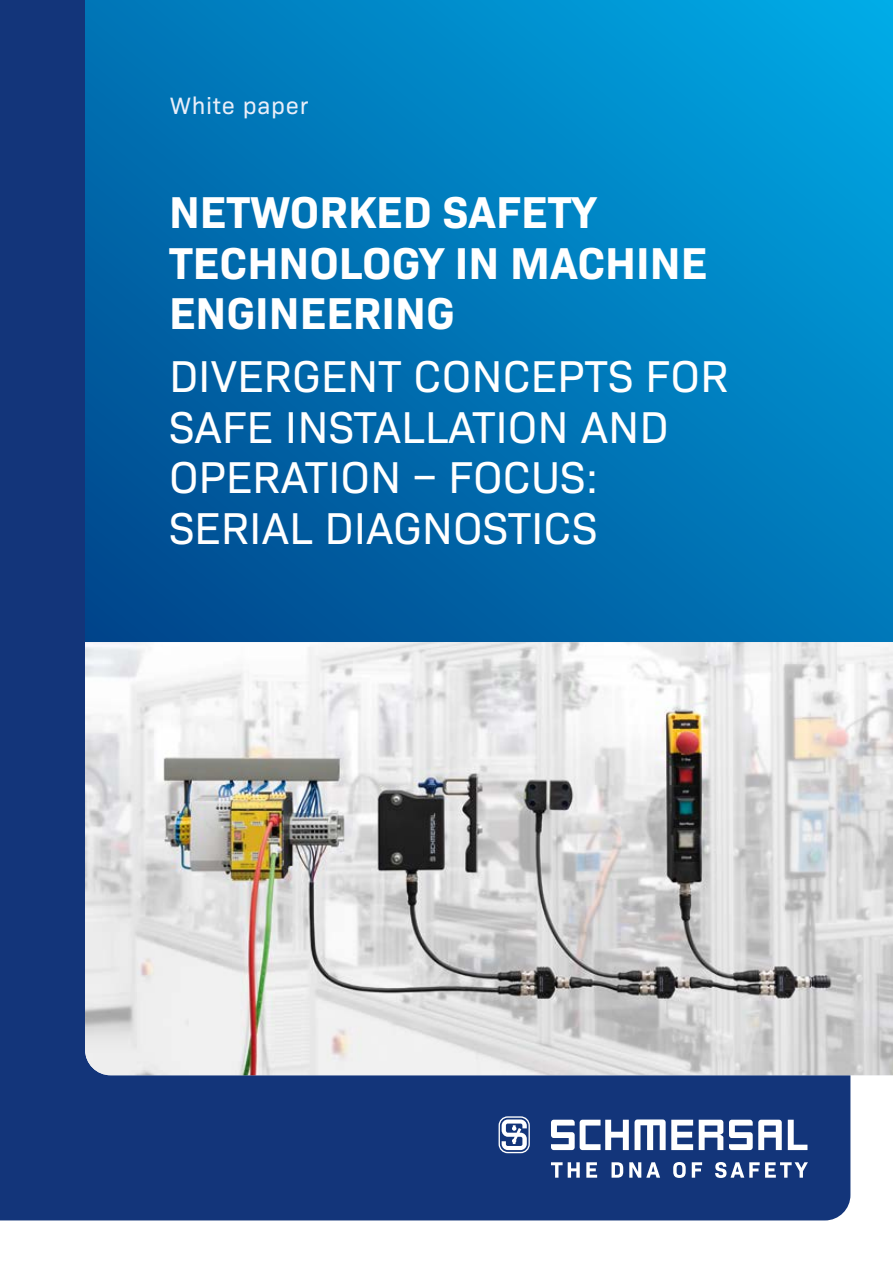
<style>
.page{position:relative;width:893px;height:1263px;background:#fff}
.page>*{position:absolute;margin:0;border:0;box-sizing:border-box;transform-origin:0 0}
.t1{font:45.3px/50.8px "Bio Sans";color:#fff}
.t2{font:700 45.3px/50.8px "Bio Sans";color:#fff}
.t3{font:24px "Bio Sans";letter-spacing:.03em;color:#e9eef9}
</style>
<div class="page">
<div style="left:0;top:0;width:850px;height:1220px;background:#13357a"></div>
<svg style="left:788px;top:1120px;width:19px;height:30px"></svg>
<svg style="left:551px;top:1119px;width:142px;height:31px"></svg>
<svg style="left:699px;top:1120px;width:24px;height:30px"></svg>
<svg style="left:729px;top:1120px;width:53px;height:30px"></svg>
<svg style="left:499px;top:1116px;width:31px;height:37px"></svg>
<svg style="left:551px;top:1162px;width:257px;height:16px"></svg>
<svg style="left:85px;top:0;width:808px;height:641px;background:#0076b7"></svg>
<img style="left:85px;top:642px;width:808px;height:433px">
<p class="t3" style="left:170px;top:87px;width:140px">White paper</p>
<p class="t2" style="left:169px;top:183px;width:540px">NETWORKED SAFETY<br>TECHNOLOGY IN MACHINE<br>ENGINEERING</p>
<p class="t1" style="left:169px;top:347px;width:561px">DIVERGENT CONCEPTS FOR<br>SAFE INSTALLATION AND<br>OPERATION – FOCUS:<br>SERIAL DIAGNOSTICS</p>
</div>
